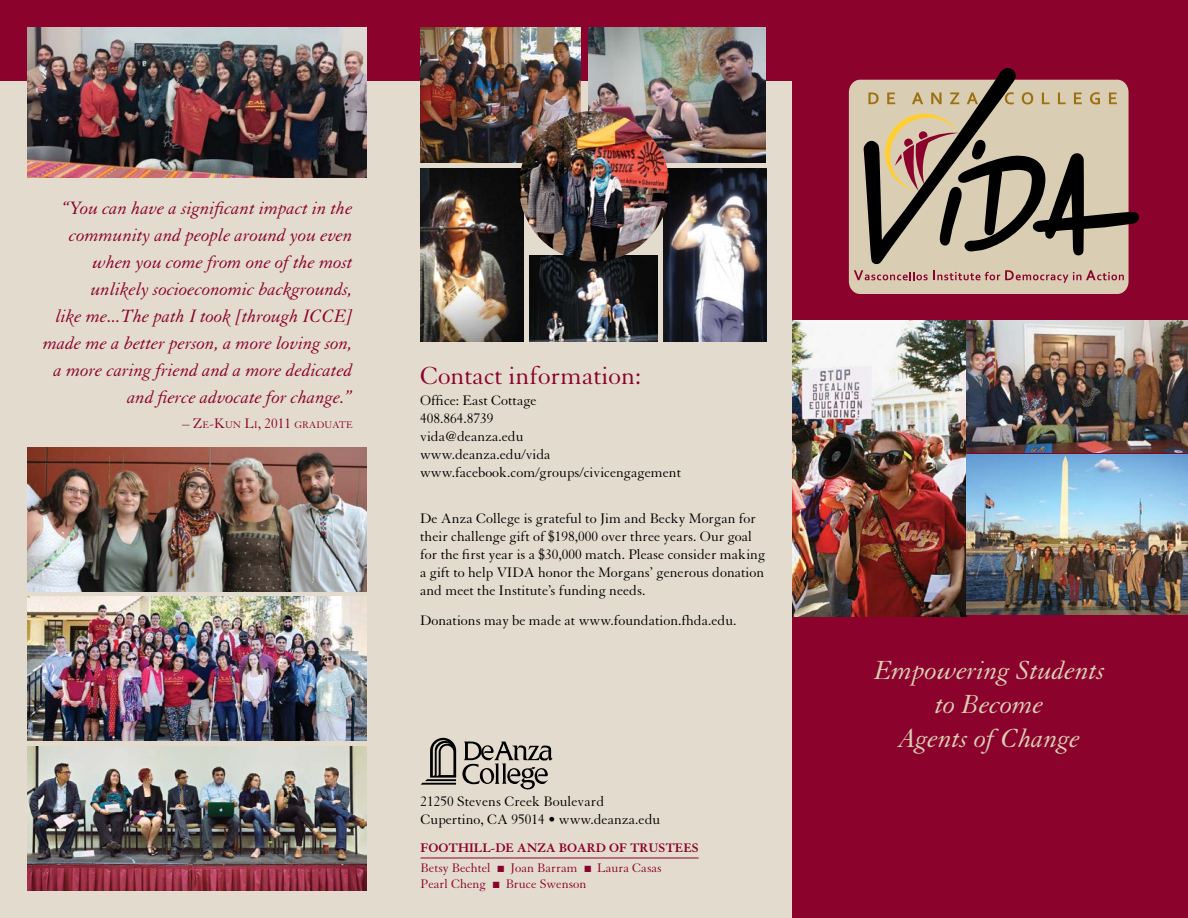
<style>
.page{position:relative;width:1188px;height:918px;background:#e3dcce}
.page>*{position:absolute;margin:0;border:0;box-sizing:border-box;transform-origin:0 0}
.t1{font:italic 28.5px/34.2px "Granjon";color:#d9ceb4;text-align:center}
.t2{font:27px "Granjon";color:#8b032c}
.t3{font:italic 19.5px/27px "Granjon";color:#8b032c;text-align:right}
.t4{font:15px/18px "Granjon";color:#000}
.t5{font:13.5px/19.5px "Granjon";color:#8b032c}
.t6{font:10.5px "Granjon";color:#8b032c}
.s1{font-size:15px}
.s2{font-weight:700}
</style>
<div class="page">
<div style="left:793px;top:0;width:395px;height:918px;background:#8b032c"></div>
<img style="left:793px;top:321px;width:173px;height:295px">
<img style="left:967px;top:321px;width:221px;height:131px">
<img style="left:967px;top:455px;width:221px;height:159px">
<hr style="left:421px;top:858px;width:278px;height:1px;background:#8b032c">
<div style="left:0;top:0;width:793px;height:80px;background:#8b032c"></div>
<svg style="left:421px;top:738px;width:35px;height:47px"></svg>
<svg style="left:462px;top:742px;width:91px;height:47px"></svg>
<div style="left:849px;top:82px;width:280px;height:212px;background:#d9ceb4"></div>
<svg style="left:854px;top:68px;width:281px;height:215px;background:#a89281"></svg>
<img style="left:28px;top:27px;width:339px;height:151px">
<img style="left:588px;top:27px;width:177px;height:136px">
<img style="left:420px;top:27px;width:160px;height:136px">
<img style="left:663px;top:168px;width:103px;height:174px">
<img style="left:421px;top:168px;width:102px;height:174px">
<img style="left:529px;top:256px;width:129px;height:86px">
<img style="left:519px;top:111px;width:150px;height:150px;border-radius:75px">
<img style="left:28px;top:747px;width:339px;height:144px">
<img style="left:28px;top:596px;width:339px;height:144px">
<img style="left:28px;top:447px;width:339px;height:144px">
<p class="t3" style="left:44px;top:195px;width:311px">“You can have a significant impact in the community and people around you even when you come from one of the most unlikely socioeconomic backgrounds,<br>like me...The path I took [through ICCE] made me a better person, a more loving son, a more caring friend and a more dedicated and fierce advocate for change.”</p>
<p class="t6" style="left:182px;top:419px;width:172px"><span class="s1">– Z</span>E<span class="s1">-K</span>UN <span class="s1">L</span>I<span class="s1">, 2011</span> GRADUATE</p>
<h2 class="t2" style="left:420px;top:361px;width:222px">Contact information:</h2>
<p class="t4" style="left:420px;top:391px;width:263px">Office: East Cottage<br>408.864.8739<br>vida@deanza.edu<br>www.deanza.edu/vida www.facebook.com/groups/civicengagement</p>
<p class="t4" style="left:420px;top:510px;width:347px">De Anza College is grateful to Jim and Becky Morgan for their challenge gift of $198,000 over three years. Our goal for the first year is a $30,000 match. Please consider making a gift to help VIDA honor the Morgans’ generous donation and meet the Institute’s funding needs.</p>
<p class="t4" style="left:420px;top:612px;width:318px">Donations may be made at www.foundation.fhda.edu.</p>
<p class="t4" style="left:421px;top:793px;width:241px">21250 Stevens Creek Boulevard<br>Cupertino, CA 95014 • www.deanza.edu</p>
<p class="t5" style="left:421px;top:839px;width:280px"><span class="s2">FOOTHILL-DE ANZA BOARD OF TRUSTEES<br></span>Betsy Bechtel ■ Joan Barram ■ Laura Casas</p>
<p class="t5" style="left:421px;top:874px;width:167px">Pearl Cheng ■ Bruce Swenson</p>
<h1 class="t1" style="left:875px;top:653px;width:232px">Empowering Students to Become<br>Agents of Change</h1>
</div>
